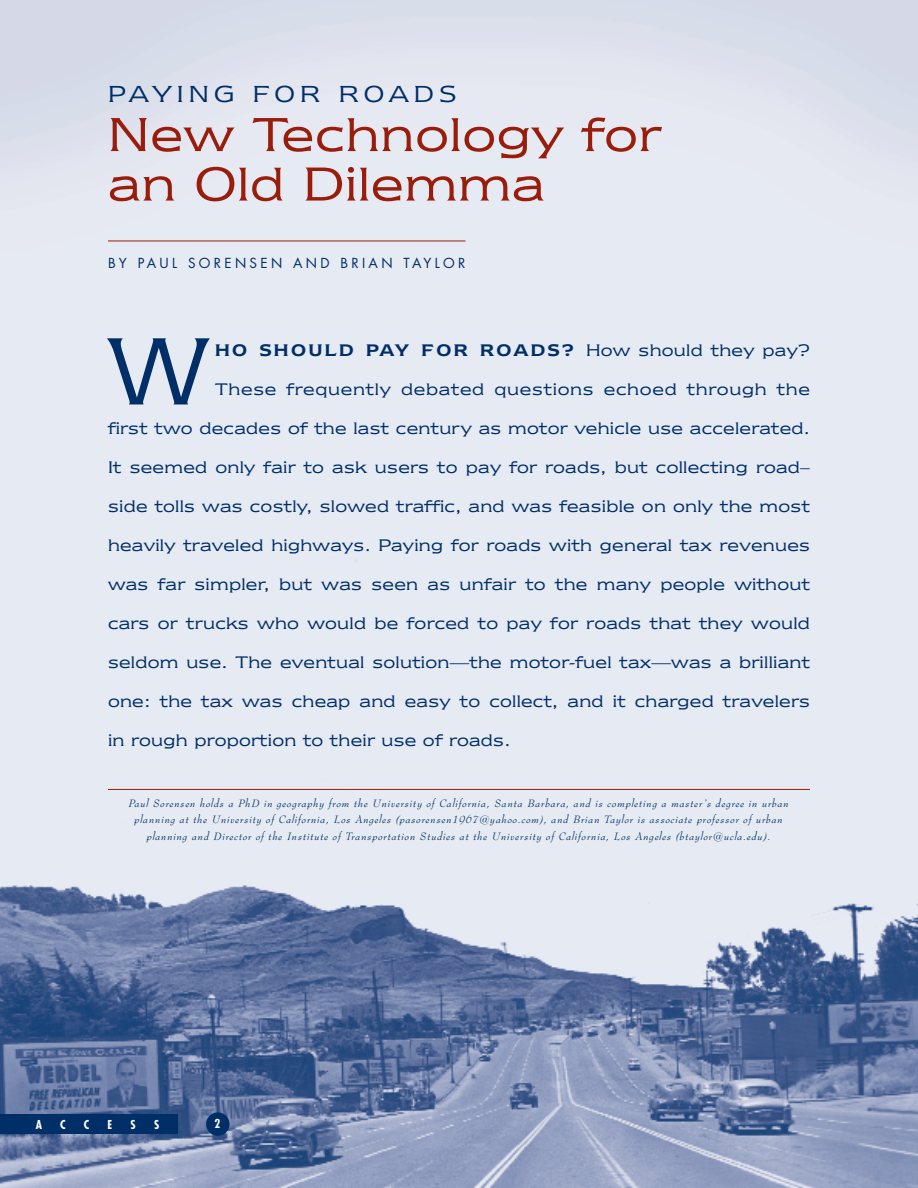
<style>
.page{position:relative;width:918px;height:1188px;background:#fff}
.page>*{position:absolute;margin:0;border:0;box-sizing:border-box;transform-origin:0 0}
.t1{font:111.15px "Newtext IT Cby BT";color:#002e67;scale:.95 1}
.t2{font:55.5px/49.5px "Newtext IT Cby BT";letter-spacing:.015em;color:#9a1d0b}
.t3{font:27px "Newtext IT Cby BT";letter-spacing:.19em;color:#002e67}
.t4{font:19.5px "Newtext IT Cby BT";letter-spacing:.015em;color:#002e67}
.t5{font:19.5px "Newtext IT Cby BT";letter-spacing:.035em;color:#002e67}
.t6{font:600 19.5px "Newtext IT Cby BT";letter-spacing:.12em;color:#002e67}
.t7{font:13.5px "Futura";letter-spacing:.245em;color:#002e67}
.t8{font:700 condensed 12px "Futura";color:#fff}
.t9{font:italic 10.5px/16.5px "Bernhard Modern BT";letter-spacing:.085em;color:#002e67;text-align:center}
.s1{font-weight:400}
</style>
<div class="page">
<img style="left:0;top:0;width:918px;height:1188px">
<div style="left:206px;top:1112px;width:23px;height:24px;background:#002e67;border-radius:50%"></div>
<div style="left:0;top:1114px;width:178px;height:20px;background:#002e67"></div>
<hr style="left:108px;top:241px;width:357px;height:1px;background:#9a1d0b">
<hr style="left:108px;top:789px;width:702px;height:1px;background:#9a1d0b">
<h3 class="t3" style="left:108px;top:83px;width:350px">PAYING FOR ROADS</h3>
<h2 class="t2" style="left:108px;top:113px;width:554px">New Technology for an Old Dilemma</h2>
<p class="t7" style="left:108px;top:257px;width:359px">BY PAUL SORENSEN AND BRIAN TAYLOR</p>
<h1 class="t1" style="left:108px;top:326px;width:108px">W</h1>
<p class="t6" style="left:215px;top:342px;width:596px">HO SHOULD PAY FOR ROADS? <span class="s1">How should they pay?</span></p>
<p class="t5" style="left:215px;top:381px;width:596px">These frequently debated questions echoed through the</p>
<p class="t4" style="left:108px;top:420px;width:703px">first two decades of the last century as motor vehicle use accelerated.</p>
<p class="t4" style="left:108px;top:459px;width:704px">It seemed only fair to ask users to pay for roads, but collecting road–</p>
<p class="t4" style="left:108px;top:498px;width:704px">side tolls was costly, slowed traffic, and was feasible on only the most</p>
<p class="t4" style="left:108px;top:537px;width:704px">heavily traveled highways. Paying for roads with general tax revenues</p>
<p class="t4" style="left:108px;top:576px;width:704px">was far simpler, but was seen as unfair to the many people without</p>
<p class="t4" style="left:108px;top:615px;width:703px">cars or trucks who would be forced to pay for roads that they would</p>
<p class="t4" style="left:108px;top:654px;width:704px">seldom use. The eventual solution—the motor-fuel tax—was a brilliant</p>
<p class="t4" style="left:108px;top:693px;width:704px">one: the tax was cheap and easy to collect, and it charged travelers</p>
<p class="t4" style="left:108px;top:732px;width:404px">in rough proportion to their use of roads.</p>
<p class="t9" style="left:129px;top:795px;width:662px">Paul Sorensen holds a PhD in geography from the University of California, Santa Barbara, and is completing a master’s degree in urban planning at the University of California, Los Angeles (pasorensen1967@yahoo.com), and Brian Taylor is associate professor of urban planning and Director of the Institute of Transportation Studies at the University of California, Los Angeles (btaylor@ucla.edu).</p>
<p class="t8" style="left:36px;top:1119px;width:8px">A</p>
<p class="t8" style="left:60px;top:1119px;width:7px">C</p>
<p class="t8" style="left:84px;top:1119px;width:7px">C</p>
<p class="t8" style="left:108px;top:1119px;width:6px">E</p>
<p class="t8" style="left:131px;top:1119px;width:7px">S</p>
<p class="t8" style="left:154px;top:1119px;width:7px">S</p>
<p class="t8" style="left:215px;top:1118px;width:7px">2</p>
</div>
